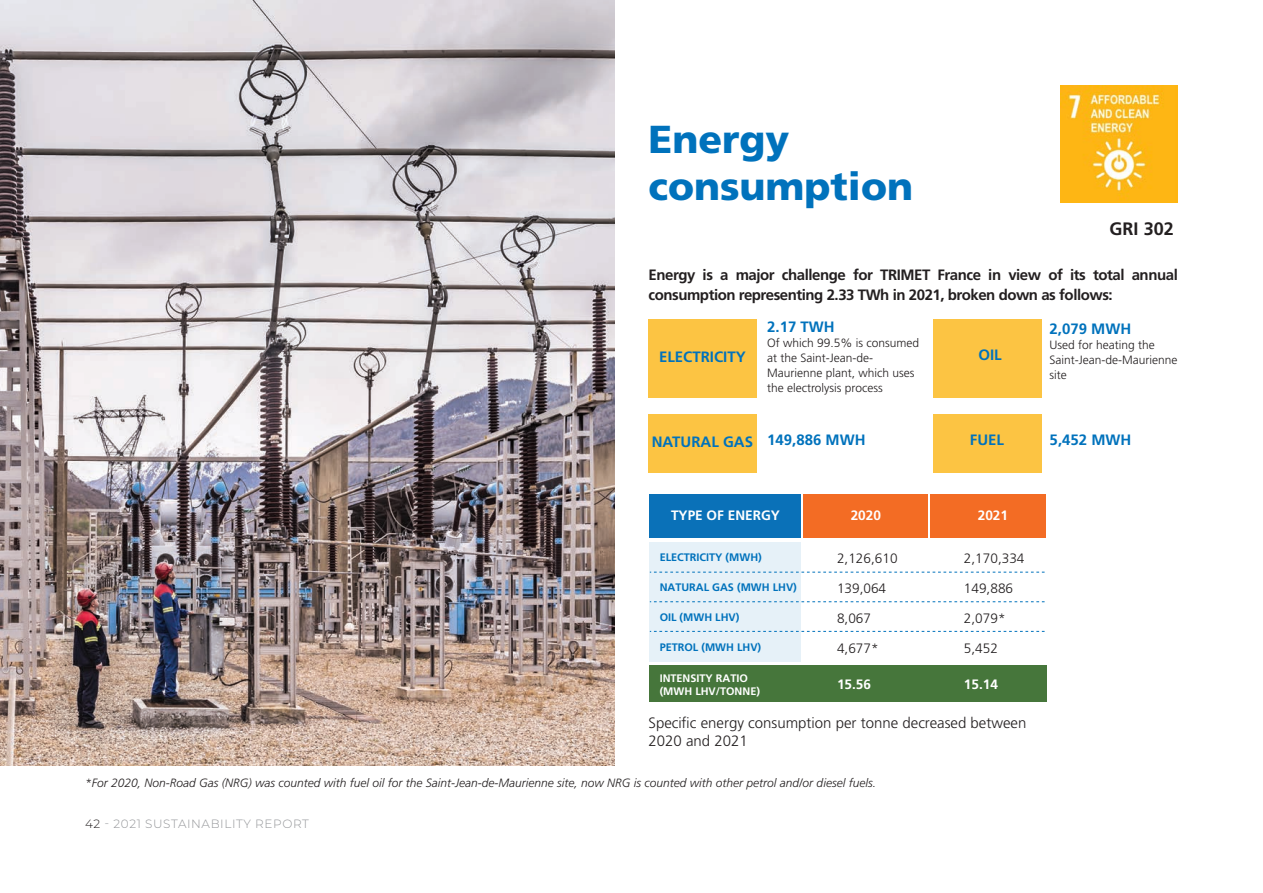
<style>
.page{position:relative;width:1263px;height:893px;background:#fff}
.page>*{position:absolute;margin:0;border:0;box-sizing:border-box;transform-origin:0 0}
.Heading_2{font:900 39px/46.8px "Frutiger LT Pro";color:#0072bc}
.t1{font:700 18px "Frutiger LT Pro";color:#231f20}
.chapeau_texte{font:700 15px/19.5px "Frutiger LT Pro";letter-spacing:-.03em;color:#231f20}
.chapeau_texte-2{font:700 15px "Frutiger LT Pro";color:#0072bc}
.t2{font:300 15px/18px "Frutiger LT Pro";color:#231f20}
.t3{font:300 13.65px/30px "Frutiger LT Pro";color:#231f20}
.t4{font:700 13.65px "Frutiger LT Pro";color:#fff}
.chapeau_texte-3{font:300 12px/15px "Frutiger LT Pro";color:#231f20}
.chapeau_texte-4{font:italic 300 12px "Frutiger LT Pro";color:#231f20}
.t5{font:300 12px "Montserrat";letter-spacing:.05em;color:#939598}
.t6{font:700 10.95px "Frutiger LT Pro";color:#0072bc}
.t7{font:700 10.95px/13px "Frutiger LT Pro";color:#fff}
.s1{color:#231f20}
</style>
<div class="page">
<div style="left:648px;top:319px;width:109px;height:78px;background:#fcc443"></div>
<div style="left:648px;top:414px;width:109px;height:59px;background:#fcc443"></div>
<div style="left:933px;top:319px;width:109px;height:78px;background:#fcc443"></div>
<div style="left:933px;top:414px;width:109px;height:59px;background:#fcc443"></div>
<img style="left:1060px;top:85px;width:118px;height:118px">
<img style="left:0;top:0;width:614px;height:765px">
<div style="left:650px;top:542px;width:151px;height:119px;background:#e6f1f8"></div>
<div style="left:803px;top:495px;width:125px;height:43px;background:#f36c24"></div>
<div style="left:650px;top:495px;width:151px;height:43px;background:#0a71b8"></div>
<div style="left:931px;top:495px;width:115px;height:43px;background:#f36c24"></div>
<svg style="left:650px;top:572px;width:395px;height:1px"></svg>
<svg style="left:650px;top:601px;width:395px;height:1px"></svg>
<svg style="left:650px;top:631px;width:395px;height:1px"></svg>
<div style="left:649px;top:665px;width:397px;height:37px;background:#46763b"></div>
<p class="Heading_2" style="left:648px;top:116px;width:266px">Energy consumption</p>
<p class="t1" style="left:1110px;top:218px;width:66px">GRI 302</p>
<p class="chapeau_texte" style="left:648px;top:265px;width:531px">Energy is a major challenge for TRIMET France in view of its total annual consumption representing 2.33 TWh in 2021, broken down as follows:</p>
<p class="chapeau_texte-2" style="left:659px;top:348px;width:88px">ELECTRICITY</p>
<p class="chapeau_texte-2" style="left:767px;top:318px;width:69px">2.17 TWH</p>
<p class="chapeau_texte-3" style="left:767px;top:336px;width:154px">Of which 99.5% is consumed at the Saint-Jean-de-<br>Maurienne plant, which uses the electrolysis process</p>
<p class="chapeau_texte-2" style="left:978px;top:346px;width:25px">OIL</p>
<p class="chapeau_texte-2" style="left:1049px;top:319px;width:83px">2,079 MWH</p>
<p class="chapeau_texte-3" style="left:1049px;top:337px;width:130px">Used for heating the<br>Saint-Jean-de-Maurienne site</p>
<p class="chapeau_texte-2" style="left:652px;top:433px;width:103px">NATURAL GAS</p>
<p class="chapeau_texte-2" style="left:767px;top:431px;width:100px">149,886 MWH</p>
<p class="chapeau_texte-2" style="left:1050px;top:431px;width:83px">5,452 MWH</p>
<p class="chapeau_texte-2" style="left:970px;top:431px;width:36px">FUEL</p>
<p class="t4" style="left:671px;top:507px;width:110px">TYPE OF ENERGY</p>
<p class="t4" style="left:851px;top:507px;width:32px">2020</p>
<p class="t3" style="left:837px;top:543px;width:62px">2,126,610<br>139,064<br>8,067<br>4,677*</p>
<p class="t3" style="left:964px;top:543px;width:62px">2,170,334<br>149,886<br>2,079*<br>5,452</p>
<p class="t4" style="left:978px;top:507px;width:32px">2021</p>
<p class="t6" style="left:660px;top:551px;width:104px">ELECTRICITY (MWH)</p>
<p class="t6" style="left:660px;top:580px;width:139px">NATURAL GAS (MWH LHV)</p>
<p class="t6" style="left:660px;top:610px;width:81px">OIL (MWH LHV)</p>
<p class="t6" style="left:660px;top:640px;width:103px">PETROL (MWH LHV)</p>
<p class="t7" style="left:660px;top:672px;width:102px">INTENSITY RATIO (MWH LHV/TONNE)</p>
<p class="t2" style="left:648px;top:713px;width:379px">Specific energy consumption per tonne decreased between<br>2020 and 2021</p>
<p class="t4" style="left:837px;top:676px;width:36px">15.56</p>
<p class="t4" style="left:964px;top:676px;width:36px">15.14</p>
<p class="chapeau_texte-4" style="left:85px;top:776px;width:792px">*For 2020, Non-Road Gas (NRG) was counted with fuel oil for the Saint-Jean-de-Maurienne site, now NRG is counted with other petrol and/or diesel fuels.</p>
<p class="t5" style="left:85px;top:816px;width:225px"><span class="s1">42</span> - 2021 SUSTAINABILITY REPORT</p>
</div>
